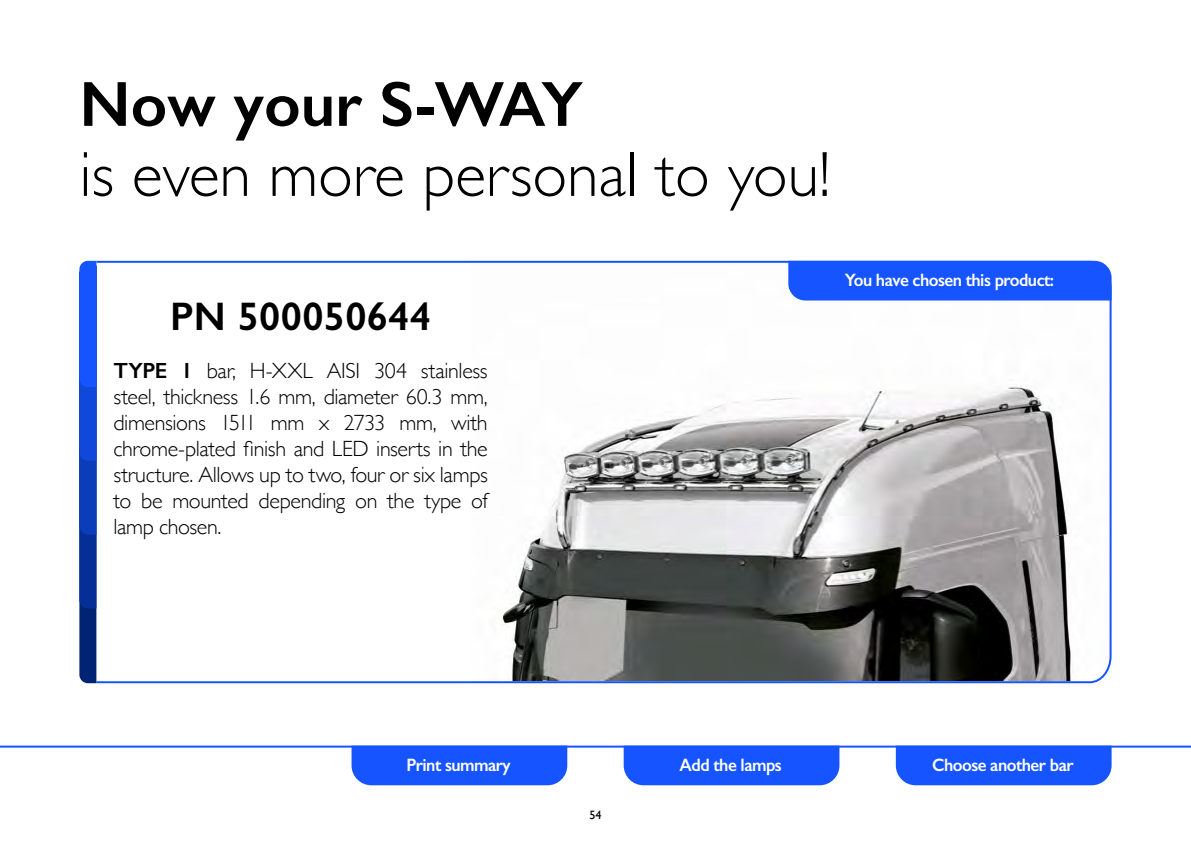
<style>
.page{position:relative;width:1191px;height:842px;background:#fff}
.page>*{position:absolute;margin:0;border:0;box-sizing:border-box;transform-origin:0 0}
.t1{font:300 64px "Gill Sans";color:#000}
.t2{font:600 64px "Gill Sans";color:#000}
.t3{font:600 40px "Gill Sans";letter-spacing:.01em;color:#000}
.t4{font:300 22px/26px "Gill Sans";letter-spacing:-.02em;color:#000;text-align:justify}
.t5{font:600 18px "Gill Sans";letter-spacing:-.03em;color:#fff;scale:.95 1}
.t6{font:12.2px "Gill Sans";color:#000}
.s1{font-weight:600}
</style>
<div class="page">
<svg style="left:94px;top:260px;width:1018px;height:424px"></svg>
<svg style="left:79px;top:261px;width:17px;height:422px;background:#0e40c1"></svg>
<div style="left:788px;top:261px;width:323px;height:39px;background:#1554ff"></div>
<hr style="left:0;top:746px;width:1191px;height:2px;background:#1554ff">
<div style="left:351px;top:747px;width:216px;height:38px;background:#1554ff"></div>
<div style="left:623px;top:747px;width:216px;height:38px;background:#1554ff"></div>
<div style="left:895px;top:747px;width:216px;height:38px;background:#1554ff"></div>
<h1 class="t2" style="left:79px;top:65px;width:505px">Now your S-WAY</h1>
<h1 class="t1" style="left:79px;top:124px;width:752px">is even more personal to you!</h1>
<h2 class="t3" style="left:170px;top:292px;width:262px">PN 500050644</h2>
<p class="t4" style="left:113px;top:357px;width:376px"><span class="s1">TYPE 1</span> bar, H-XXL AISI 304 stainless steel, thickness 1.6 mm, diameter 60.3 mm, dimensions 1511 mm x 2733 mm, with chrome-plated finish and LED inserts in the structure. Allows up to two, four or six lamps to be mounted depending on the type of lamp chosen.</p>
<p class="t5" style="left:844px;top:269px;width:222px">You have chosen this product:</p>
<p class="t5" style="left:406px;top:754px;width:111px">Print summary</p>
<p class="t5" style="left:679px;top:754px;width:109px">Add the lamps</p>
<p class="t5" style="left:932px;top:754px;width:150px">Choose another bar</p>
<p class="t6" style="left:589px;top:808px;width:14px">54</p>
</div>
